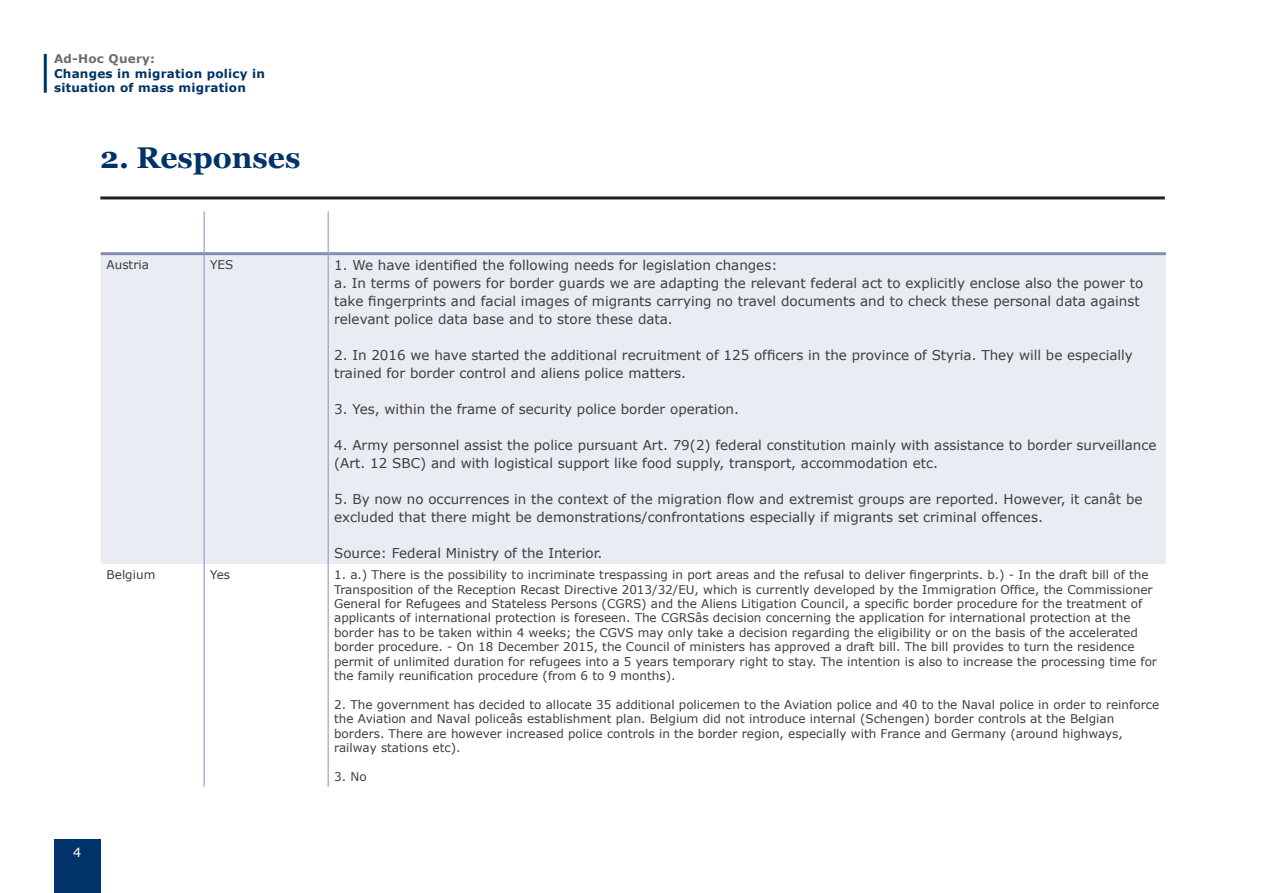
<style>
.page{position:relative;width:1263px;height:893px;background:#fff}
.page>*{position:absolute;margin:0;border:0;box-sizing:border-box;transform-origin:0 0}
.Rubrik_1{font:700 30px "Georgia";color:#013368}
.Tabeller_innehåll{font:13.5px/18px "Verdana";color:#3e3e3f}
.t1{font:12.75px "Verdana";color:#fff}
.Tabeller_innehåll-2{font:12px/14.4px "Verdana";color:#3e3e3f}
.t2{font:700 12px/14.4px "Verdana";letter-spacing:.02em;color:#013368}
.t3{font:700 12px "Verdana";letter-spacing:.02em;color:#6c6d70}
</style>
<div class="page">
<div style="left:54px;top:839px;width:47px;height:54px;background:#013368"></div>
<hr style="left:44px;top:54px;width:3px;height:39px;background:#013368">
<div style="left:101px;top:255px;width:1065px;height:309px;background:#eaecf3"></div>
<hr style="left:204px;top:211px;width:1px;height:41px;background:#858fb1">
<hr style="left:328px;top:211px;width:1px;height:41px;background:#858fb1">
<hr style="left:204px;top:255px;width:1px;height:309px;background:#858fb1">
<hr style="left:328px;top:255px;width:1px;height:309px;background:#858fb1">
<hr style="left:204px;top:564px;width:1px;height:223px;background:#858fb1">
<hr style="left:328px;top:564px;width:1px;height:223px;background:#858fb1">
<hr style="left:101px;top:252px;width:103px;height:3px;background:#858fb1">
<hr style="left:204px;top:252px;width:124px;height:3px;background:#858fb1">
<hr style="left:328px;top:252px;width:838px;height:3px;background:#858fb1">
<hr style="left:100px;top:196px;width:1065px;height:3px;background:#231f20">
<p class="t3" style="left:54px;top:50px;width:103px">Ad-Hoc Query:</p>
<p class="t2" style="left:54px;top:66px;width:213px">Changes in migration policy in situation of mass migration</p>
<p class="Rubrik_1" style="left:100px;top:138px;width:202px">2. Responses</p>
<p class="Tabeller_innehåll-2" style="left:107px;top:257px;width:44px">Austria</p>
<p class="Tabeller_innehåll-2" style="left:210px;top:257px;width:25px">YES</p>
<p class="Tabeller_innehåll" style="left:334px;top:256px;width:445px">1. We have identified the following needs for legislation changes:</p>
<p class="Tabeller_innehåll" style="left:334px;top:274px;width:811px">a. In terms of powers for border guards we are adapting the relevant federal act to explicitly enclose also the power to take fingerprints and facial images of migrants carrying no travel documents and to check these personal data against relevant police data base and to store these data.</p>
<p class="Tabeller_innehåll" style="left:334px;top:346px;width:800px">2. In 2016 we have started the additional recruitment of 125 officers in the province of Styria. They will be especially trained for border control and aliens police matters.</p>
<p class="Tabeller_innehåll" style="left:334px;top:400px;width:406px">3. Yes, within the frame of security police border operation.</p>
<p class="Tabeller_innehåll" style="left:334px;top:436px;width:824px">4. Army personnel assist the police pursuant Art. 79(2) federal constitution mainly with assistance to border surveillance (Art. 12 SBC) and with logistical support like food supply, transport, accommodation etc.</p>
<p class="Tabeller_innehåll" style="left:334px;top:490px;width:810px">5. By now no occurrences in the context of the migration flow and extremist groups are reported. However, it canât be excluded that there might be demonstrations/confrontations especially if migrants set criminal offences.</p>
<p class="Tabeller_innehåll" style="left:334px;top:544px;width:270px">Source: Federal Ministry of the Interior.</p>
<p class="Tabeller_innehåll-2" style="left:107px;top:567px;width:50px">Belgium</p>
<p class="Tabeller_innehåll-2" style="left:210px;top:567px;width:22px">Yes</p>
<p class="Tabeller_innehåll-2" style="left:334px;top:567px;width:824px">1. a.) There is the possibility to incriminate trespassing in port areas and the refusal to deliver fingerprints. b.) - In the draft bill of the Transposition of the Reception Recast Directive 2013/32/EU, which is currently developed by the Immigration Office, the Commissioner General for Refugees and Stateless Persons (CGRS) and the Aliens Litigation Council, a specific border procedure for the treatment of applicants of international protection is foreseen. The CGRSâs decision concerning the application for international protection at the border has to be taken within 4 weeks; the CGVS may only take a decision regarding the eligibility or on the basis of the accelerated border procedure. - On 18 December 2015, the Council of ministers has approved a draft bill. The bill provides to turn the residence permit of unlimited duration for refugees into a 5 years temporary right to stay. The intention is also to increase the processing time for the family reunification procedure (from 6 to 9 months).</p>
<p class="Tabeller_innehåll-2" style="left:334px;top:697px;width:826px">2. The government has decided to allocate 35 additional policemen to the Aviation police and 40 to the Naval police in order to reinforce the Aviation and Naval policeâs establishment plan. Belgium did not introduce internal (Schengen) border controls at the Belgian borders. There are however increased police controls in the border region, especially with France and Germany (around highways, railway stations etc).</p>
<p class="Tabeller_innehåll-2" style="left:334px;top:769px;width:34px">3. No</p>
<p class="t1" style="left:73px;top:844px;width:10px">4</p>
</div>
